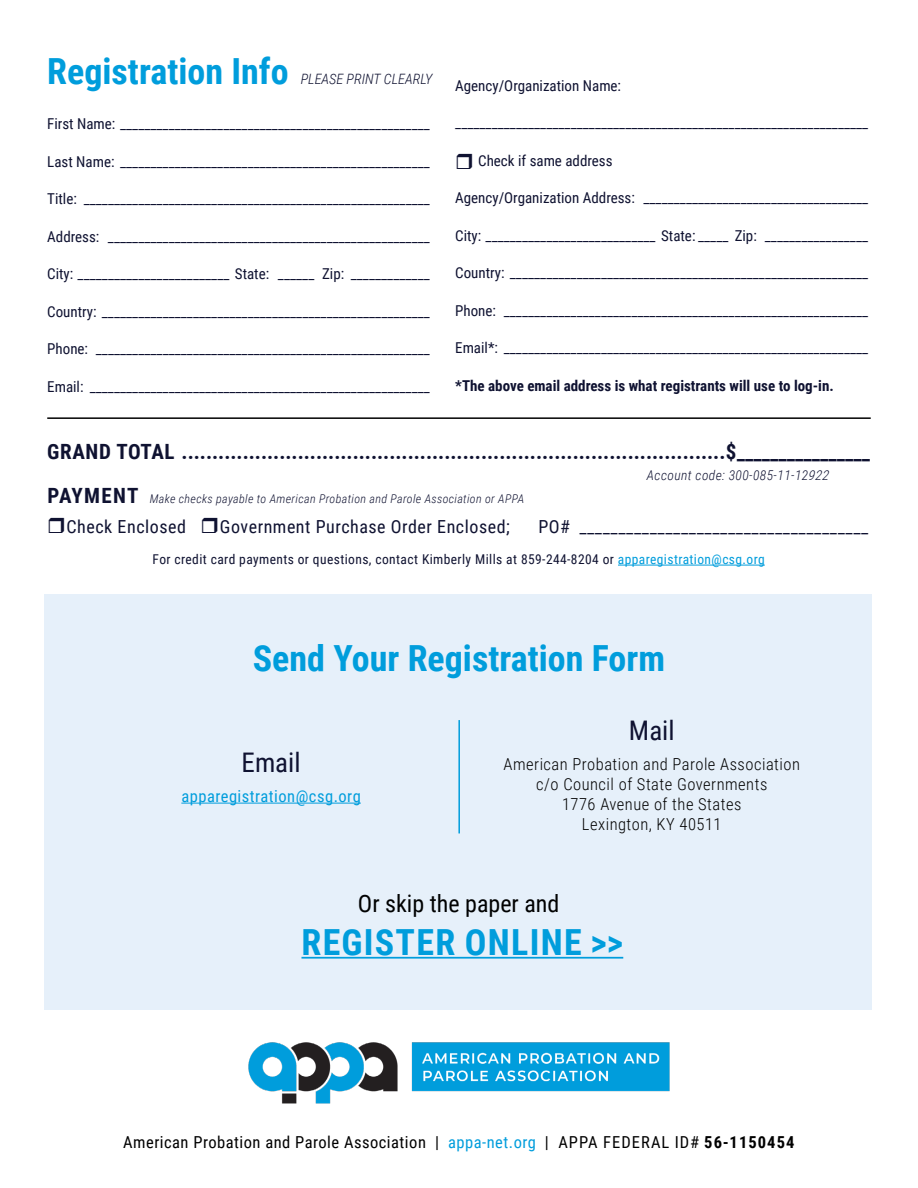
<style>
.page{position:relative;width:918px;height:1188px;background:#fff}
.page>*{position:absolute;margin:0;border:0;box-sizing:border-box;transform-origin:0 0}
.t1{font:700 36px "Roboto Condensed";color:#009ddc}
.t2{font:700 36px "Roboto Condensed";letter-spacing:.035em;color:#009ddc}
.t3{font:27px "Roboto Condensed";color:#0f1231}
.t4{font:24px "Roboto Condensed";color:#000101}
.t5{font:700 21px "Roboto Condensed";letter-spacing:.03em;color:#0f1231}
.t6{font:18px "Roboto Condensed";letter-spacing:.03em;color:#0f1231}
.t7{font:300 16.5px/19.8px "Roboto Condensed";letter-spacing:.03em;color:#000;text-align:center}
.t8{font:16.5px "Roboto Condensed";letter-spacing:.03em;color:#000}
.t9{font:16.5px "Roboto Condensed";letter-spacing:.03em;color:#009ddc}
.t10{font:15px "Roboto Condensed";color:#0f1231}
.t11{font:700 15px "Roboto Condensed";color:#0f1231}
.t12{font:italic 300 14.25px "Roboto Condensed";color:#0f1231}
.t13{font:13.5px "Roboto Condensed";letter-spacing:.03em;color:#0f1231}
.t14{font:italic 300 13.5px "Roboto Condensed";letter-spacing:.03em;color:#0f1231}
.t15{font:italic 300 12px "Roboto Condensed";letter-spacing:.03em;color:#0f1231}
.s1{font-weight:700;font-style:normal;font-size:36px;color:#009ddc}
.s2{font-style:inherit}
.s3{font-weight:700;font-style:normal;font-size:21px}
.s4{color:#009ddc}
.s5{font-weight:700}
</style>
<div class="page">
<div style="left:45px;top:594px;width:827px;height:416px;background:#e6f0fa"></div>
<hr style="left:181px;top:803px;width:180px;height:1px;background:#009ddc">
<hr style="left:301px;top:957px;width:322px;height:2px;background:#009ddc">
<hr style="left:458px;top:720px;width:2px;height:113px;background:#009ddc">
<hr style="left:618px;top:565px;width:147px;height:1px;background:#009ddc">
<hr style="left:47px;top:417px;width:824px;height:2px;background:#000101">
<img style="left:248px;top:1042px;width:422px;height:62px">
<p class="t12" style="left:47px;top:69px;width:387px"><span class="s1">Registration Info</span> PLEASE PRINT CLEARLY</p>
<p class="t10" style="left:47px;top:113px;width:384px">First Name: ___________________________________________________</p>
<p class="t10" style="left:47px;top:151px;width:384px">Last Name: ___________________________________________________</p>
<p class="t10" style="left:47px;top:188px;width:384px">Title: _________________________________________________________</p>
<p class="t10" style="left:47px;top:226px;width:384px">Address: _____________________________________________________</p>
<p class="t10" style="left:47px;top:263px;width:384px">City: _________________________ State: ______ Zip: _____________</p>
<p class="t10" style="left:47px;top:301px;width:384px">Country: ______________________________________________________</p>
<p class="t10" style="left:47px;top:338px;width:384px">Phone: _______________________________________________________</p>
<p class="t10" style="left:47px;top:376px;width:384px">Email: ________________________________________________________</p>
<p class="t10" style="left:455px;top:75px;width:167px">Agency/Organization Name:</p>
<p class="t10" style="left:455px;top:112px;width:415px">____________________________________________________________________</p>
<p class="t10" style="left:478px;top:150px;width:136px">Check if same address</p>
<p class="t10" style="left:455px;top:187px;width:415px">Agency/Organization Address: _____________________________________</p>
<p class="t10" style="left:455px;top:225px;width:414px">City: ____________________________ State: _____ Zip: _________________</p>
<p class="t10" style="left:455px;top:262px;width:415px">Country: ___________________________________________________________</p>
<p class="t10" style="left:455px;top:300px;width:415px">Phone: ____________________________________________________________</p>
<p class="t10" style="left:455px;top:337px;width:415px">Email*: ____________________________________________________________</p>
<p class="t11" style="left:455px;top:375px;width:380px">*The above email address is what registrants will use to log-in.</p>
<h3 class="t5" style="left:47px;top:437px;width:825px">GRAND TOTAL .........................................................................................$________________</h3>
<p class="t14" style="left:647px;top:466px;width:187px">Account code: 300-085-11-12<span class="s2">922</span></p>
<p class="t15" style="left:48px;top:490px;width:478px"><span class="s3">PAYMENT</span> Make checks payable to American Probation and Parole Association or APPA</p>
<p class="t6" style="left:67px;top:514px;width:121px">Check Enclosed</p>
<p class="t6" style="left:220px;top:514px;width:291px">Government Purchase Order Enclosed;</p>
<p class="t6" style="left:538px;top:514px;width:332px">PO# _____________________________________</p>
<p class="t13" style="left:153px;top:550px;width:614px">For credit card payments or questions, contact Kimberly Mills at 859-244-8204 or <span class="s4">apparegistration@csg.org</span></p>
<h1 class="t1" style="left:253px;top:633px;width:414px">Send Your Registration Form</h1>
<h2 class="t3" style="left:242px;top:743px;width:61px">Email</h2>
<p class="t9" style="left:181px;top:784px;width:181px">apparegistration@csg.org</p>
<h2 class="t3" style="left:629px;top:712px;width:47px">Mail</h2>
<p class="t7" style="left:504px;top:754px;width:298px">American Probation and Parole Association c/o Council of State Governments<br>1776 Avenue of the States<br>Lexington, KY 40511</p>
<h3 class="t4" style="left:358px;top:887px;width:203px">Or skip the paper and</h3>
<h1 class="t2" style="left:301px;top:917px;width:323px">REGISTER ONLINE &gt;&gt;</h1>
<p class="t8" style="left:123px;top:1130px;width:673px">American Probation and Parole Association | <span class="s4">appa-net.org</span> | APPA FEDERAL ID# <span class="s5">56-1150454</span></p>
</div>
